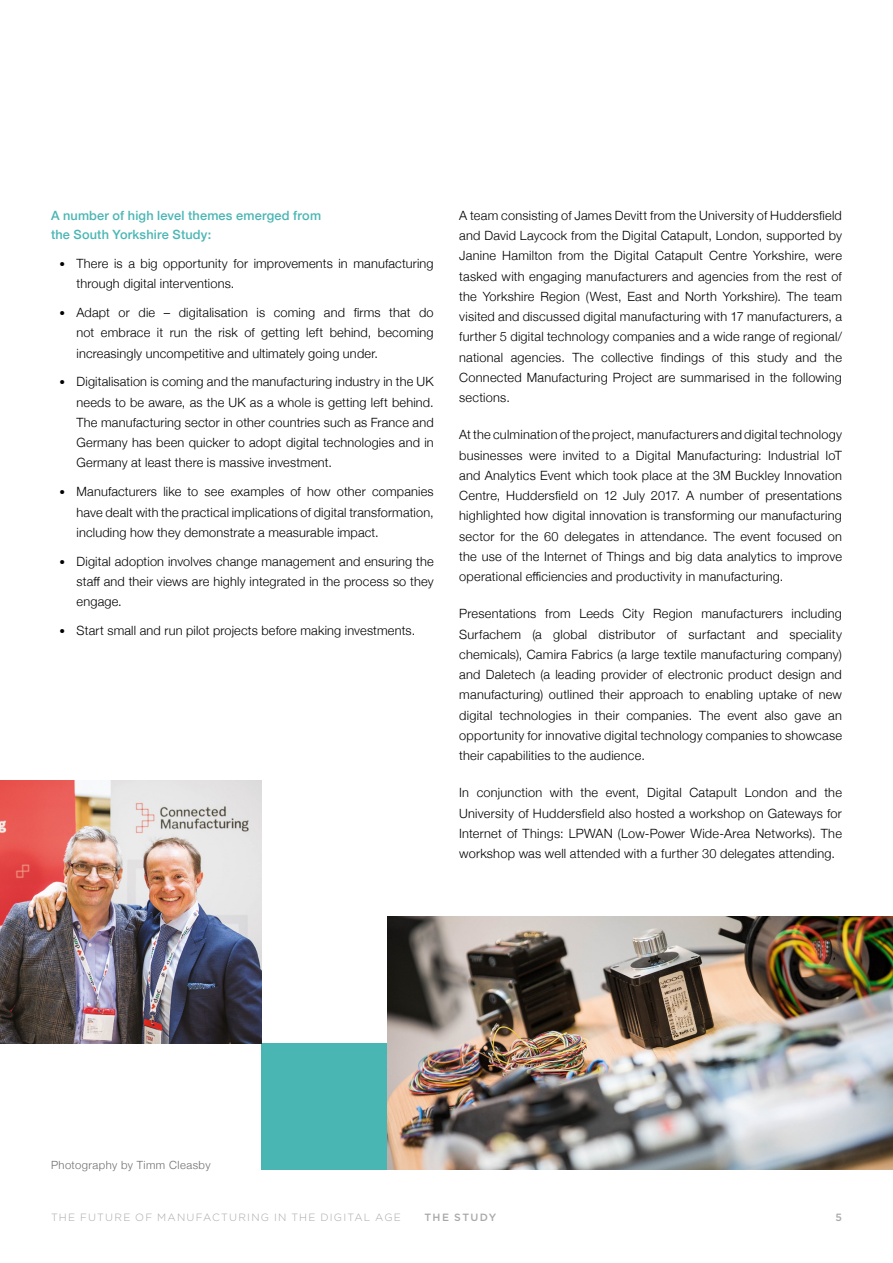
<style>
.page{position:relative;width:893px;height:1263px;background:#fff}
.page>*{position:absolute;margin:0;border:0;box-sizing:border-box;transform-origin:0 0}
.t1{font:300 12.75px/20.2px "Helvetica Neue";letter-spacing:.015em;color:#000;text-align:justify}
.t2{font:500 12.75px/19.5px "Helvetica Neue";letter-spacing:.015em;color:#4ab6b4}
.t3{font:300 11.25px "Helvetica Neue";letter-spacing:.04em;color:#706f6f}
.t4{font:300 10.5px "Gotham";letter-spacing:.11em;color:#a8a8a7}
.t5{font:500 10.5px "Gotham";color:#a8a8a7}
.s1{font-size:11.25px}
</style>
<div class="page">
<div style="left:262px;top:1043px;width:126px;height:126px;background:#4ab6b4"></div>
<img style="left:0;top:781px;width:262px;height:262px">
<img style="left:388px;top:917px;width:505px;height:252px">
<p class="t2" style="left:51px;top:205px;width:272px">A number of high level themes emerged from the South Yorkshire Study:</p>
<p class="t1" style="left:77px;top:253px;width:359px;text-indent:-17px"><span class="s1">•</span> There is a big opportunity for improvements in manufacturing through digital interventions.</p>
<p class="t1" style="left:77px;top:302px;width:359px;text-indent:-17px"><span class="s1">•</span> Adapt or die – digitalisation is coming and firms that do not embrace it run the risk of getting left behind, becoming increasingly uncompetitive and ultimately going under.</p>
<p class="t1" style="left:77px;top:371px;width:359px;text-indent:-17px"><span class="s1">•</span> Digitalisation is coming and the manufacturing industry in the UK needs to be aware, as the UK as a whole is getting left behind.<br>The manufacturing sector in other countries such as France and Germany has been quicker to adopt digital technologies and in Germany at least there is massive investment.</p>
<p class="t1" style="left:77px;top:481px;width:359px;text-indent:-17px"><span class="s1">•</span> Manufacturers like to see examples of how other companies have dealt with the practical implications of digital transformation, including how they demonstrate a measurable impact.</p>
<p class="t1" style="left:77px;top:550px;width:359px;text-indent:-17px"><span class="s1">•</span> Digital adoption involves change management and ensuring the staff and their views are highly integrated in the process so they engage.</p>
<p class="t1" style="left:60px;top:619px;width:357px"><span class="s1">•</span> Start small and run pilot projects before making investments.</p>
<p class="t1" style="left:459px;top:204px;width:384px">A team consisting of James Devitt from the University of Huddersfield and David Laycock from the Digital Catapult, London, supported by Janine Hamilton from the Digital Catapult Centre Yorkshire, were tasked with engaging manufacturers and agencies from the rest of the Yorkshire Region (West, East and North Yorkshire). The team visited and discussed digital manufacturing with 17 manufacturers, a further 5 digital technology companies and a wide range of regional/ national agencies. The collective findings of this study and the Connected Manufacturing Project are summarised in the following sections.</p>
<p class="t1" style="left:459px;top:424px;width:384px">At the culmination of the project, manufacturers and digital technology businesses were invited to a Digital Manufacturing: Industrial IoT and Analytics Event which took place at the 3M Buckley Innovation Centre, Huddersfield on 12 July 2017. A number of presentations highlighted how digital innovation is transforming our manufacturing sector for the 60 delegates in attendance. The event focused on the use of the Internet of Things and big data analytics to improve operational efficiencies and productivity in manufacturing.</p>
<p class="t1" style="left:459px;top:603px;width:384px">Presentations from Leeds City Region manufacturers including Surfachem (a global distributor of surfactant and speciality chemicals), Camira Fabrics (a large textile manufacturing company) and Daletech (a leading provider of electronic product design and manufacturing) outlined their approach to enabling uptake of new digital technologies in their companies. The event also gave an opportunity for innovative digital technology companies to showcase their capabilities to the audience.</p>
<p class="t1" style="left:459px;top:782px;width:384px">In conjunction with the event, Digital Catapult London and the University of Huddersfield also hosted a workshop on Gateways for Internet of Things: LPWAN (Low-Power Wide-Area Networks). The workshop was well attended with a further 30 delegates attending.</p>
<p class="t3" style="left:51px;top:1156px;width:161px">Photography by Timm Cleasby</p>
<p class="t4" style="left:51px;top:1211px;width:351px">THE FUTURE OF MANUFACTURING IN THE DIGITAL AGE</p>
<p class="t5" style="left:425px;top:1211px;width:73px">The Study</p>
<p class="t5" style="left:835px;top:1211px;width:8px">5</p>
</div>
